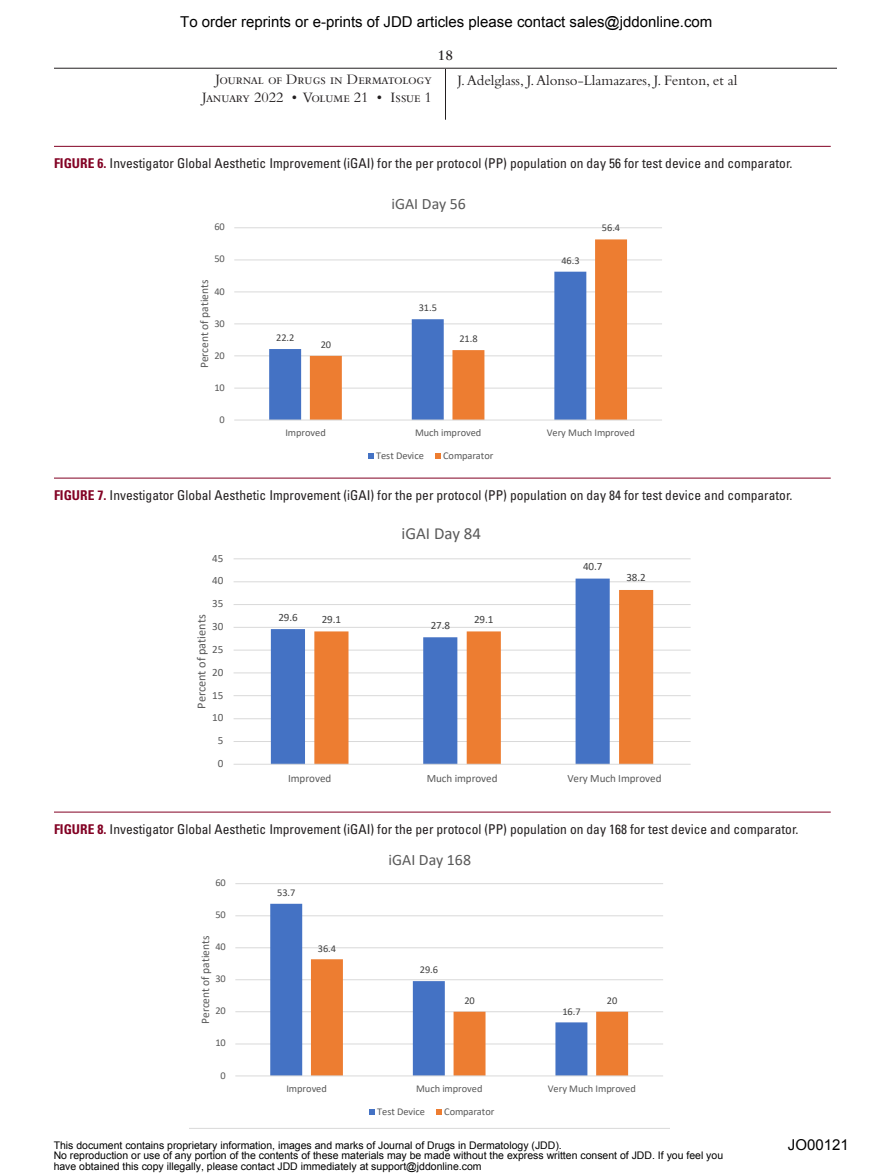
<style>
.page{position:relative;width:891px;height:1175px;background:#fff}
.page>*{position:absolute;margin:0;border:0;box-sizing:border-box;transform-origin:0 0}
.t1{font:16.95px "Calibri";letter-spacing:.005em;color:#595959}
.t2{font:15.9px "Calibri";letter-spacing:.005em;color:#595959}
.t3{font:15px "Arial";color:#000}
.t4{font:15px/18px "Bembo Std";letter-spacing:-.02em;color:#231f20;text-align:right}
.t5{font:15px "Bembo Std";color:#231f20}
.t6{font:600 15px "Bembo Std";color:#231f20}
.t7{font:condensed 13.5px "Univers LT Std";color:#231f20}
.t8{font:12.3px "Calibri";letter-spacing:-.005em;color:#595959}
.t9{font:11.4px "Calibri";letter-spacing:-.005em;color:#595959}
.t10{font:11.1px "Calibri";letter-spacing:-.005em;color:#595959}
.t11{font:11.1px "Calibri";letter-spacing:-.005em;color:#404040}
.t12{font:10.5px/10.5px "Arial";color:#000}
.t13{font:10.35px "Calibri";letter-spacing:-.005em;color:#595959}
.t14{font:10.35px "Calibri";letter-spacing:-.005em;color:#404040}
.s1{font-weight:700;color:#820123}
</style>
<div class="page">
<hr style="left:54px;top:68px;width:261px;height:1px;background:#231f20">
<hr style="left:315px;top:68px;width:131px;height:1px;background:#231f20">
<hr style="left:446px;top:68px;width:130px;height:1px;background:#231f20">
<hr style="left:576px;top:68px;width:261px;height:1px;background:#231f20">
<hr style="left:445px;top:69px;width:1px;height:51px;background:#231f20">
<hr style="left:54px;top:146px;width:777px;height:1px;background:#820123">
<svg style="left:234px;top:227px;width:428px;height:194px"></svg>
<hr style="left:54px;top:478px;width:777px;height:1px;background:#820123">
<svg style="left:233px;top:558px;width:458px;height:207px"></svg>
<hr style="left:54px;top:811px;width:777px;height:1px;background:#820123">
<svg style="left:235px;top:883px;width:428px;height:232px"></svg>
<svg style="left:368px;top:453px;width:73px;height:6px"></svg>
<svg style="left:305px;top:477px;width:57px;height:134px"></svg>
<svg style="left:372px;top:477px;width:102px;height:106px"></svg>
<svg style="left:486px;top:477px;width:102px;height:106px"></svg>
<hr style="left:352px;top:589px;width:236px;height:1px;background:#a96828">
<hr style="left:352px;top:609px;width:236px;height:1px;background:#a96828">
<svg style="left:393px;top:597px;width:153px;height:6px"></svg>
<p class="t3" style="left:180px;top:12px;width:534px">To order reprints or e-prints of JDD articles please contact sales@jddonline.com</p>
<p class="t6" style="left:438px;top:47px;width:17px">18</p>
<p class="t4" style="left:202px;top:70px;width:231px">Journal of Drugs in Dermatology<br>January 2022 • Volume 21 • Issue 1</p>
<p class="t5" style="left:457px;top:72px;width:282px">J. Adelglass, J. Alonso-Llamazares, J. Fenton, et al</p>
<p class="t7" style="left:54px;top:155px;width:740px"><span class="s1">FIGURE 6.</span> Investigator Global Aesthetic Improvement (iGAI) for the per protocol (PP) population on day 56 for test device and comparator.</p>
<p class="t13" style="left:214px;top:220px;width:12px">60</p>
<p class="t13" style="left:214px;top:252px;width:12px">50</p>
<p class="t9" style="left:196px;top:368px;width:90px;rotate:-90deg">Percent of patients</p>
<p class="t13" style="left:214px;top:284px;width:12px">40</p>
<p class="t13" style="left:214px;top:316px;width:12px">30</p>
<p class="t13" style="left:214px;top:348px;width:12px">20</p>
<p class="t13" style="left:214px;top:380px;width:12px">10</p>
<p class="t13" style="left:220px;top:412px;width:7px">0</p>
<p class="t14" style="left:276px;top:330px;width:20px">22.2</p>
<p class="t14" style="left:321px;top:337px;width:12px">20</p>
<p class="t2" style="left:391px;top:193px;width:76px">iGAI Day 56</p>
<p class="t14" style="left:419px;top:301px;width:20px">31.5</p>
<p class="t14" style="left:459px;top:332px;width:20px">21.8</p>
<p class="t14" style="left:561px;top:253px;width:20px">46.3</p>
<p class="t14" style="left:602px;top:221px;width:20px">56.4</p>
<p class="t13" style="left:285px;top:426px;width:42px">Improved</p>
<p class="t13" style="left:415px;top:426px;width:68px">Much improved</p>
<p class="t13" style="left:547px;top:426px;width:89px">Very Much Improved</p>
<p class="t13" style="left:376px;top:448px;width:49px">Test Device</p>
<p class="t13" style="left:443px;top:448px;width:52px">Comparator</p>
<p class="t7" style="left:54px;top:487px;width:740px"><span class="s1">FIGURE 7.</span> Investigator Global Aesthetic Improvement (iGAI) for the per protocol (PP) population on day 84 for test device and comparator.</p>
<p class="t10" style="left:212px;top:550px;width:13px">45</p>
<p class="t10" style="left:212px;top:573px;width:13px">40</p>
<p class="t10" style="left:212px;top:596px;width:13px">35</p>
<p class="t8" style="left:193px;top:708px;width:96px;rotate:-90deg">Percent of patients</p>
<p class="t10" style="left:212px;top:619px;width:13px">30</p>
<p class="t10" style="left:212px;top:641px;width:13px">25</p>
<p class="t10" style="left:212px;top:664px;width:13px">20</p>
<p class="t10" style="left:212px;top:687px;width:13px">15</p>
<p class="t10" style="left:212px;top:710px;width:13px">10</p>
<p class="t10" style="left:218px;top:733px;width:7px">5</p>
<p class="t10" style="left:218px;top:755px;width:7px">0</p>
<p class="t1" style="left:401px;top:522px;width:81px">iGAI Day 84</p>
<p class="t11" style="left:278px;top:609px;width:21px">29.6</p>
<p class="t11" style="left:322px;top:612px;width:21px">29.1</p>
<p class="t11" style="left:474px;top:612px;width:21px">29.1</p>
<p class="t11" style="left:431px;top:617px;width:21px">27.8</p>
<p class="t11" style="left:583px;top:558px;width:21px">40.7</p>
<p class="t11" style="left:626px;top:570px;width:21px">38.2</p>
<p class="t10" style="left:288px;top:770px;width:45px">Improved</p>
<p class="t10" style="left:427px;top:770px;width:72px">Much improved</p>
<p class="t10" style="left:568px;top:770px;width:95px">Very Much Improved</p>
<p class="t7" style="left:54px;top:820px;width:746px"><span class="s1">FIGURE 8.</span> Investigator Global Aesthetic Improvement (iGAI) for the per protocol (PP) population on day 168 for test device and comparator.</p>
<p class="t13" style="left:215px;top:875px;width:12px">60</p>
<p class="t13" style="left:215px;top:907px;width:12px">50</p>
<p class="t9" style="left:197px;top:1024px;width:90px;rotate:-90deg">Percent of patients</p>
<p class="t13" style="left:215px;top:939px;width:12px">40</p>
<p class="t13" style="left:215px;top:971px;width:12px">30</p>
<p class="t13" style="left:215px;top:1003px;width:12px">20</p>
<p class="t13" style="left:215px;top:1035px;width:12px">10</p>
<p class="t13" style="left:221px;top:1068px;width:7px">0</p>
<p class="t14" style="left:277px;top:885px;width:20px">53.7</p>
<p class="t14" style="left:318px;top:941px;width:20px">36.4</p>
<p class="t2" style="left:388px;top:849px;width:84px">iGAI Day 168</p>
<p class="t14" style="left:420px;top:962px;width:20px">29.6</p>
<p class="t14" style="left:464px;top:993px;width:12px">20</p>
<p class="t14" style="left:607px;top:993px;width:12px">20</p>
<p class="t14" style="left:562px;top:1004px;width:20px">16.7</p>
<p class="t13" style="left:287px;top:1081px;width:42px">Improved</p>
<p class="t13" style="left:416px;top:1081px;width:68px">Much improved</p>
<p class="t13" style="left:548px;top:1081px;width:89px">Very Much Improved</p>
<p class="t13" style="left:377px;top:1104px;width:49px">Test Device</p>
<p class="t13" style="left:444px;top:1104px;width:52px">Comparator</p>
<p class="t12" style="left:54px;top:1139px;width:671px">This document contains proprietary information, images and marks of Journal of Drugs in Dermatology (JDD).<br>No reproduction or use of any portion of the contents of these materials may be made without the express written consent of JDD. If you feel you have obtained this copy illegally, please contact JDD immediately at support@jddonline.com</p>
<p class="t3" style="left:788px;top:1134px;width:62px">JO00121</p>
</div>
